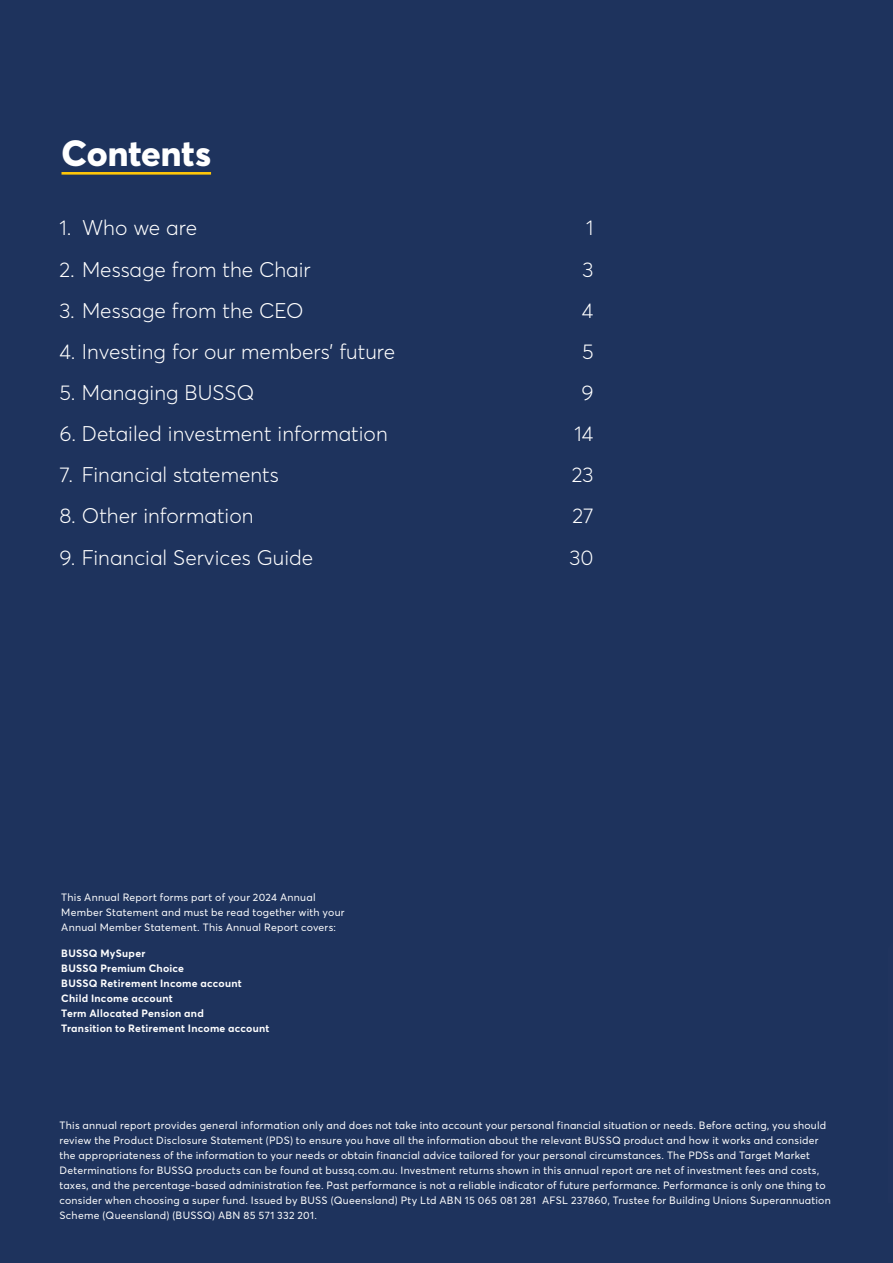
<style>
.page{position:relative;width:893px;height:1263px;background:#1e335d}
.page>*{position:absolute;margin:0;border:0;box-sizing:border-box;transform-origin:0 0}
.t1{font:800 36px "Averta";color:#fff}
.t2{font:300 21px "Averta";color:#fff}
.t3{font:10.5px/15px "Averta";letter-spacing:.025em;color:#fff}
.t4{font:700 10.5px/15px "Averta";letter-spacing:.025em;color:#fff}
</style>
<div class="page">
<hr style="left:62px;top:172px;width:149px;height:3px;background:#ffc709">
<h1 class="t1" style="left:62px;top:130px;width:151px">Contents</h1>
<h2 class="t2" style="left:60px;top:215px;width:139px">1. Who we are</h2>
<h2 class="t2" style="left:586px;top:215px;width:9px">1</h2>
<h2 class="t2" style="left:60px;top:256px;width:253px">2. Message from the Chair</h2>
<h2 class="t2" style="left:583px;top:256px;width:12px">3</h2>
<h2 class="t2" style="left:60px;top:297px;width:245px">3. Message from the CEO</h2>
<h2 class="t2" style="left:582px;top:297px;width:13px">4</h2>
<h2 class="t2" style="left:59px;top:338px;width:337px">4. Investing for our members’ future</h2>
<h2 class="t2" style="left:582px;top:338px;width:13px">5</h2>
<h2 class="t2" style="left:59px;top:379px;width:196px">5. Managing BUSSQ</h2>
<h2 class="t2" style="left:581px;top:379px;width:14px">9</h2>
<h2 class="t2" style="left:59px;top:421px;width:330px">6. Detailed investment information</h2>
<h2 class="t2" style="left:575px;top:421px;width:20px">14</h2>
<h2 class="t2" style="left:59px;top:462px;width:221px">7. Financial statements</h2>
<h2 class="t2" style="left:572px;top:462px;width:23px">23</h2>
<h2 class="t2" style="left:59px;top:503px;width:196px">8. Other information</h2>
<h2 class="t2" style="left:572px;top:503px;width:22px">27</h2>
<h2 class="t2" style="left:59px;top:544px;width:255px">9. Financial Services Guide</h2>
<h2 class="t2" style="left:569px;top:544px;width:25px">30</h2>
<p class="t3" style="left:61px;top:890px;width:285px">This Annual Report forms part of your 2024 Annual<br>Member Statement and must be read together with your<br>Annual Member Statement. This Annual Report covers:</p>
<p class="t4" style="left:61px;top:945px;width:210px">BUSSQ MySuper<br>BUSSQ Premium Choice<br>BUSSQ Retirement Income account<br>Child Income account<br>Term Allocated Pension and<br>Transition to Retirement Income account</p>
<p class="t3" style="left:60px;top:1118px;width:773px">This annual report provides general information only and does not take into account your personal financial situation or needs. Before acting, you should review the Product Disclosure Statement (PDS) to ensure you have all the information about the relevant BUSSQ product and how it works and consider the appropriateness of the information to your needs or obtain financial advice tailored for your personal circumstances. The PDSs and Target Market Determinations for BUSSQ products can be found at bussq.com.au. Investment returns shown in this annual report are net of investment fees and costs, taxes, and the percentage-based administration fee. Past performance is not a reliable indicator of future performance. Performance is only one thing to consider when choosing a super fund. Issued by BUSS (Queensland) Pty Ltd ABN 15 065 081 281 AFSL 237860, Trustee for Building Unions Superannuation Scheme (Queensland) (BUSSQ) ABN 85 571 332 201.</p>
</div>
